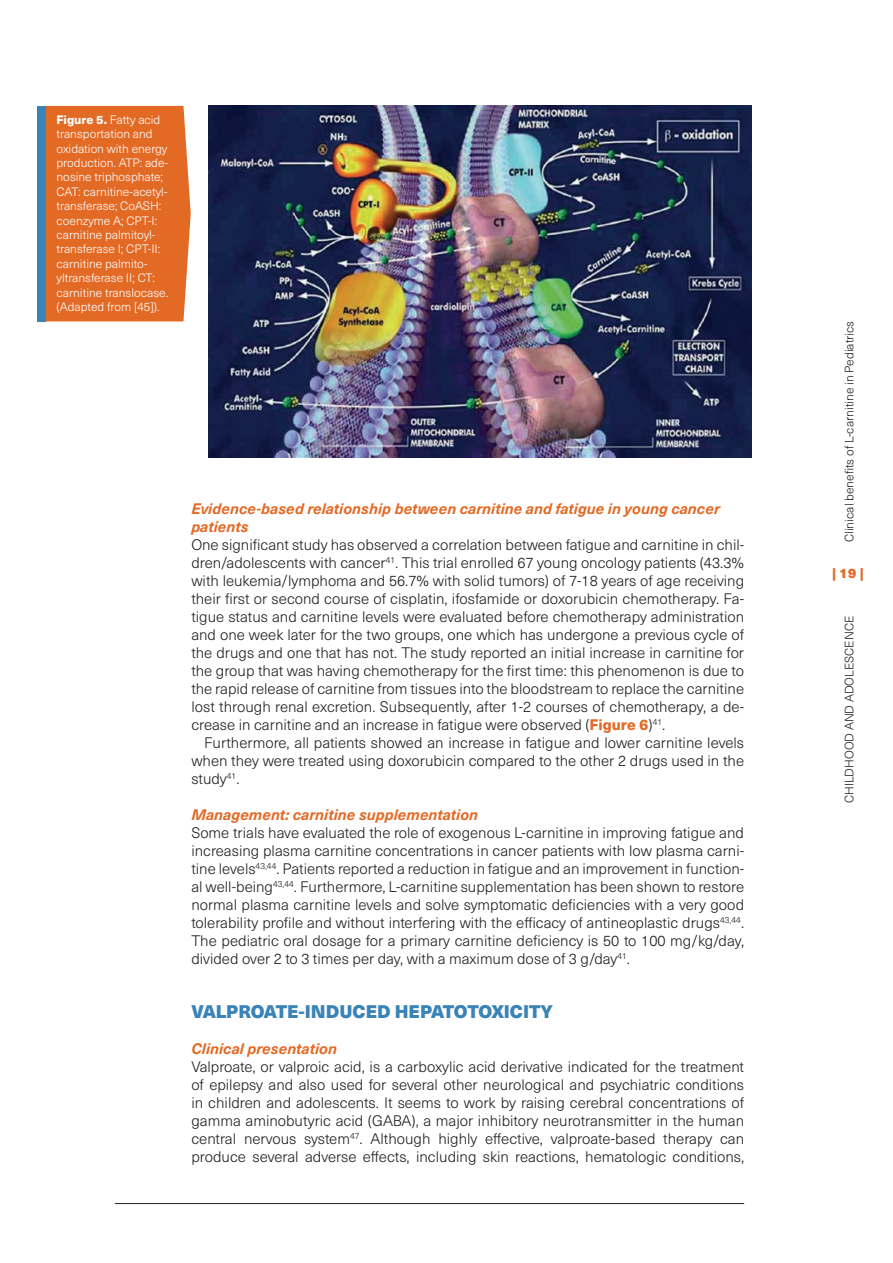
<style>
.page{position:relative;width:893px;height:1263px;background:#fff}
.page>*{position:absolute;margin:0;border:0;box-sizing:border-box;transform-origin:0 0}
.Titoletti__INTRODUZI{font:900 18px "Neue Haas Unica W1 G";letter-spacing:-.005em;color:#3983b7}
.Testo__INTRODUZIONE{font:300 15px/18px "Neue Haas Unica W1 G";color:#231f20;text-align:justify}
.Testo__INTRODUZIONE-2{font:italic 700 15px/18px "Neue Haas Unica W1 G";color:#e36a25}
.t1{font:900 13.5px "Neue Haas Unica W1 G";color:#e36a25}
.Didascalia_introduzi{font:300 12px/14.4px "Neue Haas Unica W1 G";color:#fff}
.t2{font:300 12px "Neue Haas Unica W1 G";color:#231f20}
.s1{font-weight:800}
.s2{font-weight:800;color:#e36a25}
</style>
<div class="page">
<hr style="left:115px;top:1203px;width:629px;height:1px;background:#231f20">
<img style="left:208px;top:106px;width:544px;height:351px">
<div style="left:37px;top:106px;width:9px;height:215px;background:#3983b7"></div>
<div style="left:46px;top:106px;width:145px;height:215px;background:#e36a25"></div>
<p class="Didascalia_introduzi" style="left:57px;top:112px;width:113px"><span class="s1">Figure 5.</span> Fatty acid transportation and oxidation with energy production. ATP: ade&shy;nosine triphosphate;<br>CAT: carnitine-acetyl&shy;transferase; CoASH: coenzyme A; CPT-I: carnitine palmitoyl&shy;transferase I; CPT-II: carnitine palmito&shy;yltransferase II; CT: carnitine translocase. (Adapted from [45]).</p>
<p class="Testo__INTRODUZIONE-2" style="left:191px;top:498px;width:530px">Evidence-based relationship between carnitine and fatigue in young cancer patients</p>
<p class="Testo__INTRODUZIONE" style="left:191px;top:535px;width:554px">One significant study has observed a correlation between fatigue and carnitine in chil&shy;dren/adolescents with cancer<sup>41</sup>. This trial enrolled 67 young oncology patients (43.3% with leukemia/lymphoma and 56.7% with solid tumors) of 7-18 years of age receiving their first or second course of cisplatin, ifosfamide or doxorubicin chemotherapy. Fa&shy;tigue status and carnitine levels were evaluated before chemotherapy administration and one week later for the two groups, one which has undergone a previous cycle of the drugs and one that has not. The study reported an initial increase in carnitine for the group that was having chemotherapy for the first time: this phenomenon is due to the rapid release of carnitine from tissues into the bloodstream to replace the carnitine lost through renal excretion. Subsequently, after 1-2 courses of chemotherapy, a de&shy;crease in carnitine and an increase in fatigue were observed (<span class="s2">Figure 6</span>)<sup>41</sup>.</p>
<p class="Testo__INTRODUZIONE" style="left:191px;top:733px;width:554px;text-indent:13px">Furthermore, all patients showed an increase in fatigue and lower carnitine levels when they were treated using doxorubicin compared to the other 2 drugs used in the study<sup>41</sup>.</p>
<p class="Testo__INTRODUZIONE-2" style="left:191px;top:804px;width:288px">Management: carnitine supplementation</p>
<p class="Testo__INTRODUZIONE" style="left:191px;top:823px;width:554px">Some trials have evaluated the role of exogenous L-carnitine in improving fatigue and increasing plasma carnitine concentrations in cancer patients with low plasma carni&shy;tine levels<sup>43,44</sup>. Patients reported a reduction in fatigue and an improvement in function&shy;al well-being<sup>43,44</sup>. Furthermore, L-carnitine supplementation has been shown to restore normal plasma carnitine levels and solve symptomatic deficiencies with a very good tolerability profile and without interfering with the efficacy of antineoplastic drugs<sup>43,44</sup>.<br>The pediatric oral dosage for a primary carnitine deficiency is 50 to 100 mg/kg/day, divided over 2 to 3 times per day, with a maximum dose of 3 g/day<sup>41</sup>.</p>
<p class="Titoletti__INTRODUZI" style="left:191px;top:997px;width:363px">VALPROATE-INDUCED HEPATOTOXICITY</p>
<p class="Testo__INTRODUZIONE-2" style="left:191px;top:1038px;width:147px">Clinical presentation</p>
<p class="Testo__INTRODUZIONE" style="left:191px;top:1057px;width:554px">Valproate, or valproic acid, is a carboxylic acid derivative indicated for the treatment of epilepsy and also used for several other neurological and psychiatric conditions in children and adolescents. It seems to work by raising cerebral concentrations of gamma aminobutyric acid (GABA), a major inhibitory neurotransmitter in the human central nervous system<sup>47</sup>. Although highly effective, valproate-based therapy can produce several adverse effects, including skin reactions, hematologic conditions,</p>
<p class="t2" style="left:840px;top:542px;width:223px;rotate:-90deg">Clinical benefits of L-carnitine in Pediatrics</p>
<p class="t1" style="left:832px;top:563px;width:33px">| 19 |</p>
<p class="t2" style="left:840px;top:803px;width:189px;rotate:-90deg">CHILDHOOD AND ADOLESCENCE</p>
</div>
